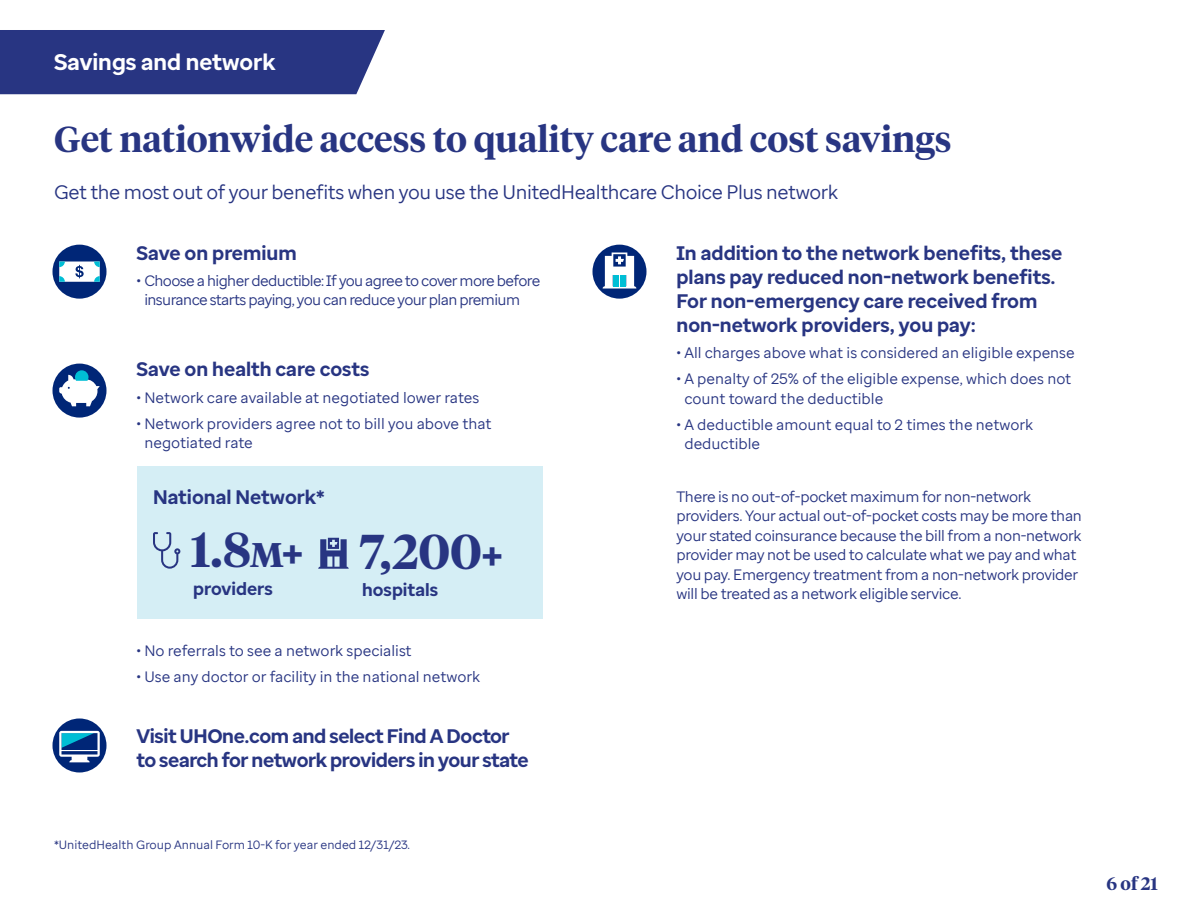
<style>
.page{position:relative;width:1188px;height:918px;background:#fff}
.page>*{position:absolute;margin:0;border:0;box-sizing:border-box;transform-origin:0 0}
.t1{font:600 48.75px "UHC Serif Headline";color:#283582}
.t2{font:600 36px "UHC Serif Headline";color:#283582}
.t3{font:700 22.5px "Enterprise Sans";color:#fff}
.t4{font:700 19.5px/24px "Enterprise Sans";color:#283582}
.t5{font:19.5px "Enterprise Sans";letter-spacing:-.02em;color:#283582}
.t6{font:700 19.5px/24px "Enterprise Sans";letter-spacing:-.02em;color:#283582}
.t7{font:600 18px "UHC Serif Headline";color:#283582}
.t8{font:700 17.55px "Enterprise Sans";color:#283582}
.t9{font:15px/19.5px "Enterprise Sans";color:#283582}
.t10{font:15px/19.5px "Enterprise Sans";letter-spacing:-.02em;color:#283582}
.t11{font:15px/19.5px "Enterprise Sans";letter-spacing:-.04em;color:#283582}
.t12{font:12px "Enterprise Sans";color:#283582}
.s1{font-weight:700;font-size:34.05px}
.s2{font-family:"Enterprise Sans";font-weight:700;font-size:36.6px}
</style>
<div class="page">
<div style="left:0;top:30px;width:385px;height:64px;background:#283582"></div>
<div style="left:592px;top:245px;width:54px;height:54px;background:#002677;border-radius:50%"></div>
<svg style="left:603px;top:253px;width:33px;height:36px"></svg>
<div style="left:613px;top:275px;width:5px;height:11px;background:#00bed5"></div>
<div style="left:621px;top:275px;width:5px;height:11px;background:#00bed5"></div>
<div style="left:52px;top:245px;width:54px;height:54px;background:#002677;border-radius:50%"></div>
<svg style="left:59px;top:262px;width:41px;height:20px"></svg>
<div style="left:52px;top:364px;width:54px;height:54px;background:#002677;border-radius:50%"></div>
<svg style="left:59px;top:370px;width:41px;height:36px"></svg>
<div style="left:52px;top:718px;width:54px;height:54px;background:#002677;border-radius:50%"></div>
<svg style="left:59px;top:731px;width:41px;height:31px"></svg>
<div style="left:137px;top:466px;width:406px;height:153px;background:#d5eef5"></div>
<svg style="left:153px;top:532px;width:27px;height:37px"></svg>
<svg style="left:318px;top:538px;width:31px;height:31px"></svg>
<h3 class="t3" style="left:54px;top:47px;width:223px">Savings and network</h3>
<h2 class="t2" style="left:54px;top:115px;width:899px">Get nationwide access to quality care and cost savings</h2>
<h3 class="t5" style="left:54px;top:179px;width:786px">Get the most out of your benefits when you use the UnitedHealthcare Choice Plus network</h3>
<h3 class="t4" style="left:136px;top:241px;width:162px">Save on premium</h3>
<p class="t11" style="left:144px;top:271px;width:397px;text-indent:-8px">• Choose a higher deductible: If you agree to cover more before insurance starts paying, you can reduce your plan premium</p>
<h3 class="t4" style="left:136px;top:358px;width:234px">Save on health care costs</h3>
<p class="t9" style="left:136px;top:388px;width:344px">• Network care available at negotiated lower rates</p>
<p class="t9" style="left:144px;top:414px;width:349px;text-indent:-8px">• Network providers agree not to bill you above that negotiated rate</p>
<h3 class="t4" style="left:153px;top:485px;width:173px">National Network*</h3>
<h1 class="t1" style="left:191px;top:516px;width:114px">1.8<span class="s1">m</span><span class="s2">+</span></h1>
<p class="t8" style="left:193px;top:577px;width:81px">providers</p>
<h1 class="t1" style="left:360px;top:518px;width:145px">7,200<span class="s2">+</span></h1>
<p class="t8" style="left:362px;top:579px;width:77px">hospitals</p>
<p class="t9" style="left:136px;top:641px;width:277px">• No referrals to see a network specialist</p>
<p class="t9" style="left:136px;top:667px;width:345px">• Use any doctor or facility in the national network</p>
<h3 class="t6" style="left:136px;top:724px;width:394px">Visit UHOne.com and select Find A Doctor to search for network providers in your state</h3>
<h3 class="t4" style="left:676px;top:241px;width:387px">In addition to the network benefits, these plans pay reduced non-network benefits.<br>For non-emergency care received from non-network providers, you pay:</h3>
<p class="t9" style="left:676px;top:343px;width:400px">• All charges above what is considered an eligible expense</p>
<p class="t9" style="left:684px;top:369px;width:388px;text-indent:-8px">• A penalty of 25% of the eligible expense, which does not count toward the deductible</p>
<p class="t9" style="left:684px;top:415px;width:350px;text-indent:-8px">• A deductible amount equal to 2 times the network deductible</p>
<p class="t10" style="left:676px;top:487px;width:407px">There is no out-of-pocket maximum for non-network providers. Your actual out-of-pocket costs may be more than your stated coinsurance because the bill from a non-network provider may not be used to calculate what we pay and what you pay. Emergency treatment from a non-network provider will be treated as a network eligible service.</p>
<p class="t12" style="left:54px;top:837px;width:358px">*UnitedHealth Group Annual Form 10-K for year ended 12/31/23.</p>
<p class="t7" style="left:1107px;top:871px;width:53px">6 of 21</p>
</div>
